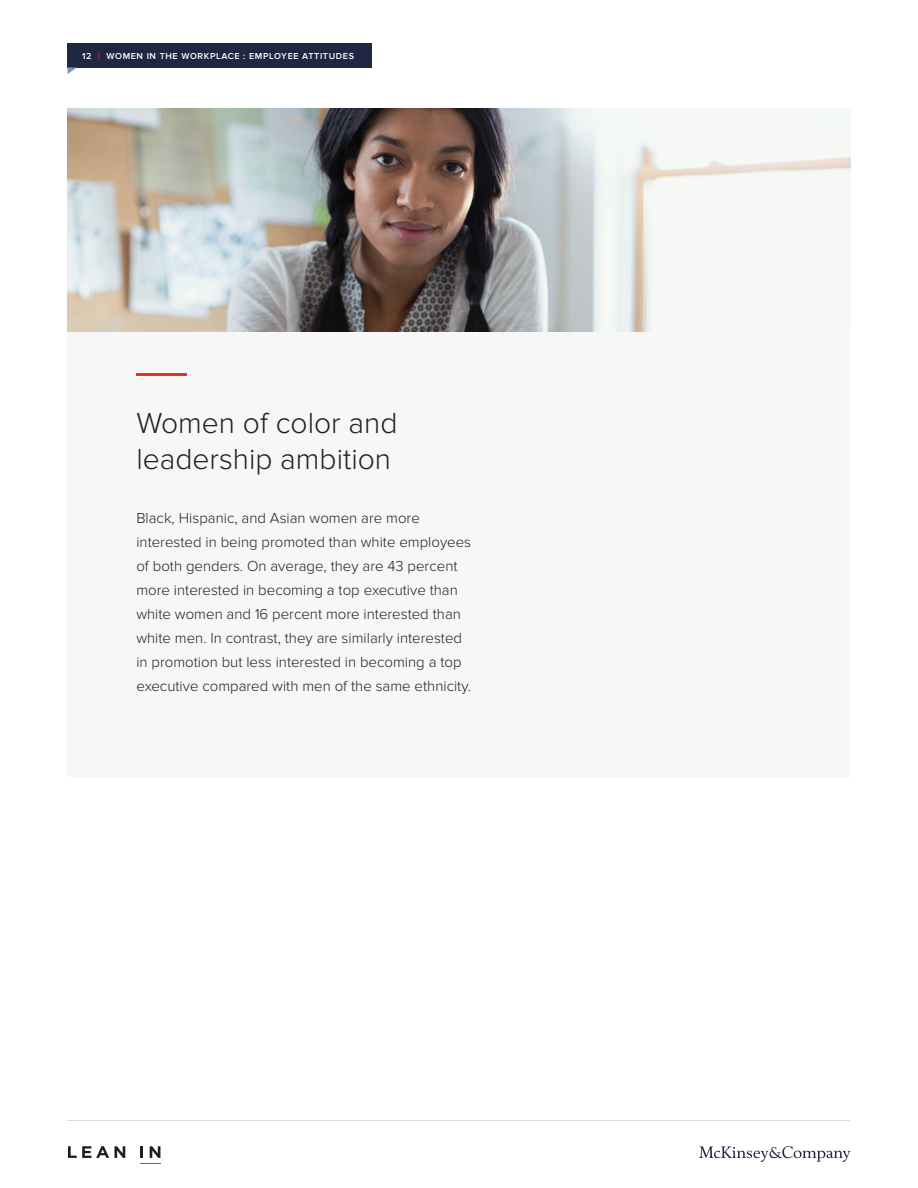
<style>
.page{position:relative;width:918px;height:1188px;background:#fff}
.page>*{position:absolute;margin:0;border:0;box-sizing:border-box;transform-origin:0 0}
.t1{font:300 30px/36px "Proxima Nova";color:#231f20}
.t2{font:300 15px/24px "Proxima Nova";color:#231f20}
.t3{font:600 9px "Proxima Nova";letter-spacing:.07em;color:#fff}
.s1{color:#ee2e22}
</style>
<div class="page">
<hr style="left:68px;top:1120px;width:782px;height:1px;background:#dcdddf">
<svg style="left:68px;top:1146px;width:57px;height:12px"></svg>
<svg style="left:140px;top:1146px;width:20px;height:18px"></svg>
<svg style="left:699px;top:1146px;width:151px;height:16px"></svg>
<div style="left:68px;top:332px;width:782px;height:445px;background:#f7f7f8"></div>
<hr style="left:136px;top:373px;width:51px;height:3px;background:#ee2e22">
<img style="left:68px;top:108px;width:782px;height:224px">
<div style="left:68px;top:43px;width:304px;height:24px;background:#1f2743"></div>
<svg style="left:68px;top:67px;width:9px;height:7px"></svg>
<p class="t3" style="left:82px;top:51px;width:273px">12 <span class="s1">|</span> WOMEN IN THE WORKPLACE : EMPLOYEE ATTITUDES</p>
<h1 class="t1" style="left:136px;top:406px;width:263px">Women of color and leadership ambition</h1>
<p class="t2" style="left:136px;top:507px;width:336px">Black, Hispanic, and Asian women are more interested in being promoted than white employees of both genders. On average, they are 43 percent more interested in becoming a top executive than white women and 16 percent more interested than white men. In contrast, they are similarly interested in promotion but less interested in becoming a top executive compared with men of the same ethnicity.</p>
</div>
